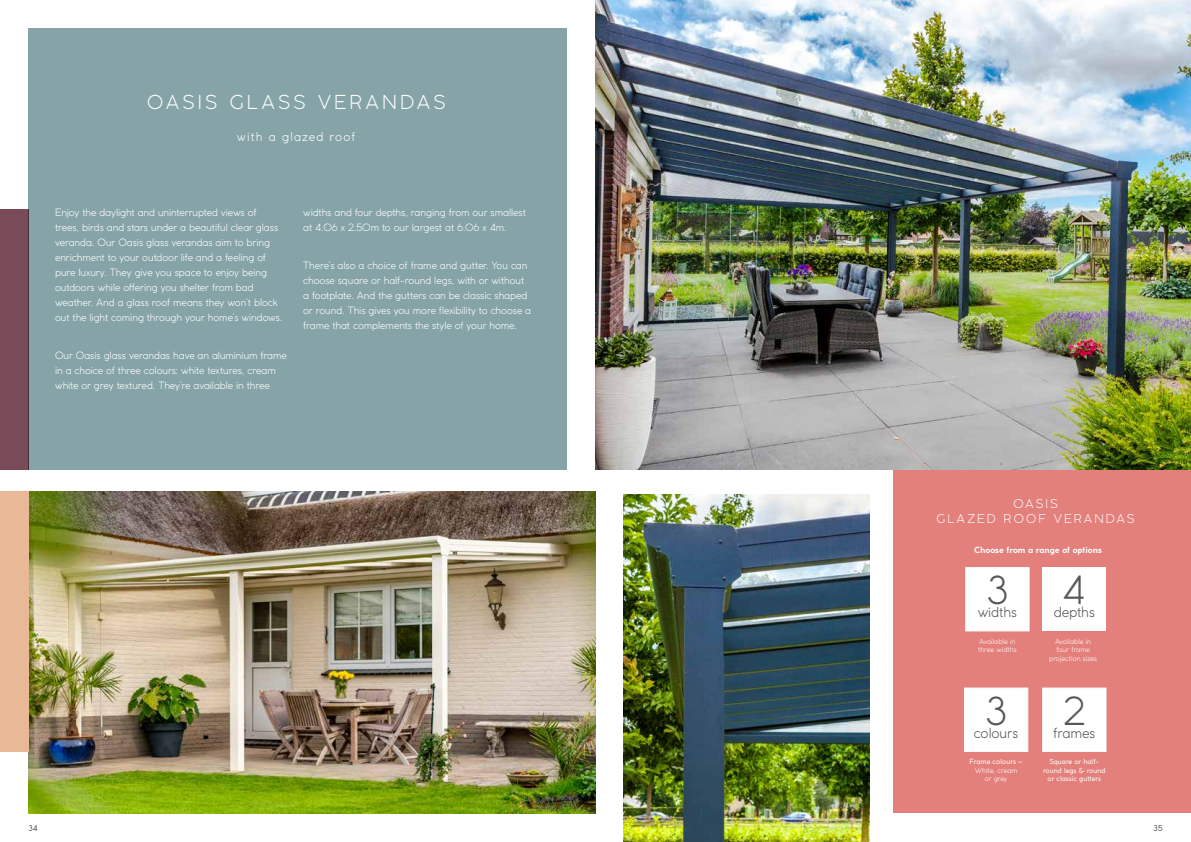
<style>
.page{position:relative;width:1191px;height:842px;background:#fff}
.page>*{position:absolute;margin:0;border:0;box-sizing:border-box;transform-origin:0 0}
.t1{font:300 38.5px "Coco Gothic";color:#575756}
.t2{font:300 19px "Coco Gothic";letter-spacing:.165em;color:#fff}
.t3{font:300 13.9px "Coco Gothic";letter-spacing:-.005em;color:#575756}
.t4{font:300 12px/15px "Coco Gothic";letter-spacing:.16em;color:#fff;text-align:center}
.t5{font:300 12px "Coco Gothic";letter-spacing:.09em;color:#fff}
.t6{font:300 10px/15px "Coco Gothic";letter-spacing:-.01em;color:#fff}
.t7{font:700 8.5px "Coco Gothic";color:#fff}
.t8{font:8px "Coco Gothic";color:#575756}
.t9{font:300 7px/8.4px "Coco Gothic";color:#fff;text-align:center}
.t10{font:7px "Coco Gothic";color:#fff}
.t11{font:6.9px/8.3px "Coco Gothic";color:#fff;text-align:center}
</style>
<div class="page">
<div style="left:0;top:210px;width:28px;height:260px;background:#794a58"></div>
<div style="left:28px;top:28px;width:539px;height:442px;background:#86a4a8"></div>
<img style="left:624px;top:495px;width:245px;height:347px">
<img style="left:595px;top:0;width:596px;height:470px">
<img style="left:28px;top:492px;width:567px;height:322px">
<div style="left:893px;top:470px;width:298px;height:342px;background:#e4807c"></div>
<div style="left:964px;top:688px;width:64px;height:64px;background:#fff"></div>
<div style="left:1042px;top:688px;width:64px;height:64px;background:#fff;border:1px solid #fff"></div>
<div style="left:1042px;top:568px;width:63px;height:63px;background:#fff"></div>
<div style="left:965px;top:567px;width:64px;height:64px;background:#fff;border:1px solid #fff"></div>
<div style="left:0;top:492px;width:28px;height:260px;background:#e9b896"></div>
<h2 class="t2" style="left:147px;top:88px;width:300px">OASIS GLASS VERANDAS</h2>
<p class="t5" style="left:237px;top:127px;width:120px">with a glazed roof</p>
<p class="t6" style="left:55px;top:205px;width:229px">Enjoy the daylight and uninterrupted views of trees, birds and stars under a beautiful clear glass veranda. Our Oasis glass verandas aim to bring enrichment to your outdoor life and a feeling of pure luxury. They give you space to enjoy being outdoors while offering you shelter from bad weather. And a glass roof means they won’t block out the light coming through your home’s windows.</p>
<p class="t6" style="left:55px;top:347px;width:233px">Our Oasis glass verandas have an aluminium frame in a choice of three colours: white textures, cream white or grey textured. They’re available in three</p>
<p class="t6" style="left:303px;top:205px;width:224px">widths and four depths, ranging from our smallest at 4.06 x 2.50m to our largest at 6.06 x 4m.</p>
<p class="t6" style="left:303px;top:257px;width:229px">There’s also a choice of frame and gutter. You can choose square or half-round legs, with or without a footplate. And the gutters can be classic shaped or round. This gives you more flexibility to choose a frame that complements the style of your home.</p>
<p class="t4" style="left:936px;top:496px;width:199px">OASIS<br>GLAZED ROOF VERANDAS</p>
<p class="t7" style="left:974px;top:544px;width:129px">Choose from a range of options</p>
<h1 class="t1" style="left:987px;top:562px;width:22px">3</h1>
<h3 class="t3" style="left:977px;top:602px;width:41px">widths</h3>
<p class="t9" style="left:978px;top:637px;width:40px;text-align:left">Available in three widths</p>
<h1 class="t1" style="left:1062px;top:562px;width:25px">4</h1>
<h3 class="t3" style="left:1053px;top:602px;width:43px">depths</h3>
<p class="t9" style="left:1049px;top:637px;width:49px">Available in four frame projection sizes</p>
<h1 class="t1" style="left:986px;top:682px;width:22px">3</h1>
<h1 class="t1" style="left:1062px;top:682px;width:25px">2</h1>
<h3 class="t3" style="left:973px;top:722px;width:46px">colours</h3>
<h3 class="t3" style="left:1053px;top:722px;width:44px">frames</h3>
<p class="t10" style="left:969px;top:756px;width:55px">Frame colours –</p>
<p class="t9" style="left:975px;top:766px;width:44px">White, cream or grey</p>
<p class="t11" style="left:1043px;top:757px;width:64px">Square or half&shy;round legs &amp; round or classic gutters</p>
<p class="t8" style="left:28px;top:822px;width:11px">34</p>
<p class="t8" style="left:1153px;top:822px;width:11px">35</p>
</div>
